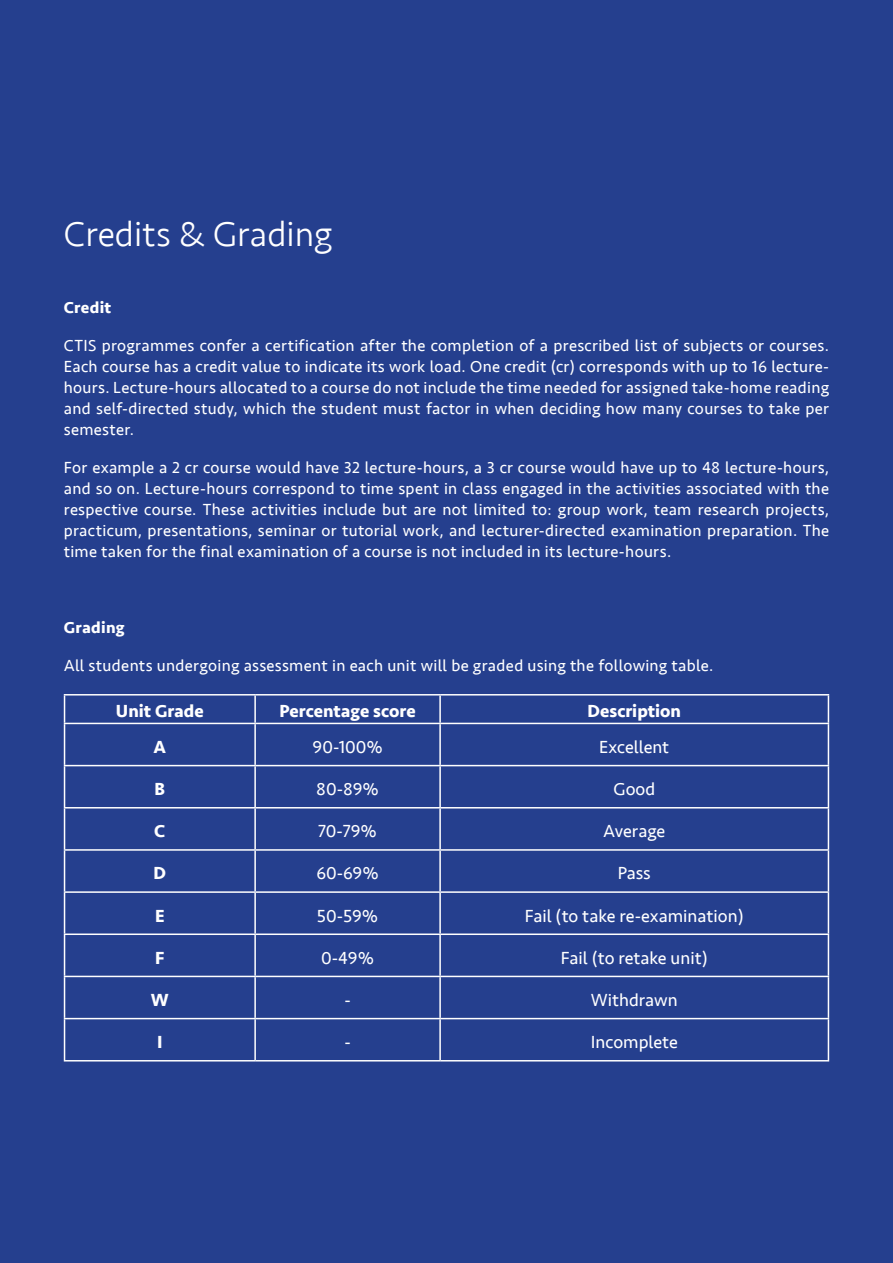
<style>
.page{position:relative;width:893px;height:1263px;background:#253f8e}
.page>*{position:absolute;margin:0;border:0;box-sizing:border-box;transform-origin:0 0}
.t1{font:300 36px "Seravek";color:#fff}
.t2{font:18px "Seravek";color:#fff}
.t3{font:700 18px "Seravek";color:#fff}
.t4{font:16.5px/21px "Seravek";letter-spacing:.015em;color:#fff;text-align:justify}
.t5{font:700 16.5px "Seravek";letter-spacing:.015em;color:#fff}
</style>
<div class="page">
<svg style="left:65px;top:695px;width:763px;height:365px"></svg>
<hr style="left:254px;top:724px;width:2px;height:41px;background:#fff">
<hr style="left:254px;top:766px;width:2px;height:41px;background:#fff">
<hr style="left:254px;top:808px;width:2px;height:41px;background:#fff">
<hr style="left:254px;top:851px;width:2px;height:40px;background:#fff">
<hr style="left:254px;top:893px;width:2px;height:40px;background:#fff">
<hr style="left:254px;top:935px;width:2px;height:41px;background:#fff">
<hr style="left:254px;top:977px;width:2px;height:41px;background:#fff">
<hr style="left:254px;top:1019px;width:2px;height:41px;background:#fff">
<hr style="left:64px;top:765px;width:191px;height:1px;background:#fff">
<hr style="left:255px;top:765px;width:185px;height:1px;background:#fff">
<hr style="left:64px;top:807px;width:191px;height:1px;background:#fff">
<hr style="left:255px;top:807px;width:185px;height:1px;background:#fff">
<hr style="left:64px;top:849px;width:191px;height:2px;background:#fff">
<hr style="left:255px;top:849px;width:185px;height:2px;background:#fff">
<hr style="left:64px;top:891px;width:191px;height:2px;background:#fff">
<hr style="left:255px;top:891px;width:185px;height:2px;background:#fff">
<hr style="left:64px;top:933px;width:191px;height:2px;background:#fff">
<hr style="left:255px;top:933px;width:185px;height:2px;background:#fff">
<hr style="left:64px;top:976px;width:191px;height:1px;background:#fff">
<hr style="left:255px;top:976px;width:185px;height:1px;background:#fff">
<hr style="left:64px;top:1018px;width:191px;height:1px;background:#fff">
<hr style="left:255px;top:1018px;width:185px;height:1px;background:#fff">
<hr style="left:439px;top:724px;width:2px;height:41px;background:#fff">
<hr style="left:828px;top:724px;width:1px;height:41px;background:#fff">
<hr style="left:440px;top:765px;width:389px;height:1px;background:#fff">
<hr style="left:439px;top:766px;width:2px;height:41px;background:#fff">
<hr style="left:828px;top:766px;width:1px;height:41px;background:#fff">
<hr style="left:440px;top:807px;width:389px;height:1px;background:#fff">
<hr style="left:439px;top:808px;width:2px;height:41px;background:#fff">
<hr style="left:828px;top:808px;width:1px;height:41px;background:#fff">
<hr style="left:440px;top:849px;width:389px;height:2px;background:#fff">
<hr style="left:439px;top:851px;width:2px;height:40px;background:#fff">
<hr style="left:828px;top:851px;width:1px;height:40px;background:#fff">
<hr style="left:440px;top:891px;width:389px;height:2px;background:#fff">
<hr style="left:439px;top:893px;width:2px;height:40px;background:#fff">
<hr style="left:828px;top:893px;width:1px;height:40px;background:#fff">
<hr style="left:440px;top:933px;width:389px;height:2px;background:#fff">
<hr style="left:439px;top:935px;width:2px;height:41px;background:#fff">
<hr style="left:828px;top:935px;width:1px;height:41px;background:#fff">
<hr style="left:440px;top:976px;width:389px;height:1px;background:#fff">
<hr style="left:439px;top:977px;width:2px;height:41px;background:#fff">
<hr style="left:828px;top:977px;width:1px;height:41px;background:#fff">
<hr style="left:440px;top:1018px;width:389px;height:1px;background:#fff">
<hr style="left:439px;top:1019px;width:2px;height:41px;background:#fff">
<hr style="left:828px;top:1019px;width:1px;height:41px;background:#fff">
<hr style="left:64px;top:724px;width:1px;height:41px;background:#fff">
<hr style="left:64px;top:766px;width:1px;height:41px;background:#fff">
<hr style="left:64px;top:808px;width:1px;height:41px;background:#fff">
<hr style="left:64px;top:851px;width:1px;height:40px;background:#fff">
<hr style="left:64px;top:893px;width:1px;height:40px;background:#fff">
<hr style="left:64px;top:935px;width:1px;height:41px;background:#fff">
<hr style="left:64px;top:977px;width:1px;height:41px;background:#fff">
<hr style="left:64px;top:1019px;width:1px;height:41px;background:#fff">
<hr style="left:64px;top:1060px;width:191px;height:1px;background:#fff">
<hr style="left:255px;top:1060px;width:185px;height:1px;background:#fff">
<hr style="left:440px;top:1060px;width:389px;height:1px;background:#fff">
<hr style="left:64px;top:694px;width:191px;height:1px;background:#fff">
<svg style="left:64px;top:695px;width:1px;height:28px"></svg>
<hr style="left:255px;top:694px;width:185px;height:1px;background:#fff">
<hr style="left:254px;top:695px;width:2px;height:28px;background:#fff">
<hr style="left:440px;top:694px;width:389px;height:1px;background:#fff">
<hr style="left:439px;top:695px;width:2px;height:28px;background:#fff">
<svg style="left:828px;top:695px;width:1px;height:28px"></svg>
<hr style="left:64px;top:723px;width:191px;height:1px;background:#fff">
<hr style="left:255px;top:723px;width:185px;height:1px;background:#fff">
<hr style="left:440px;top:723px;width:389px;height:1px;background:#fff">
<p class="t1" style="left:64px;top:213px;width:270px">Credits &amp; Grading</p>
<p class="t5" style="left:64px;top:294px;width:49px">Credit</p>
<p class="t4" style="left:64px;top:335px;width:767px">CTIS programmes confer a certification after the completion of a prescribed list of subjects or courses.<br>Each course has a credit value to indicate its work load. One credit (cr) corresponds with up to 16 lecture&shy;hours. Lecture-hours allocated to a course do not include the time needed for assigned take-home reading and self-directed study, which the student must factor in when deciding how many courses to take per semester.</p>
<p class="t4" style="left:64px;top:457px;width:767px">For example a 2 cr course would have 32 lecture-hours, a 3 cr course would have up to 48 lecture-hours, and so on. Lecture-hours correspond to time spent in class engaged in the activities associated with the respective course. These activities include but are not limited to: group work, team research projects, practicum, presentations, seminar or tutorial work, and lecturer-directed examination preparation. The time taken for the final examination of a course is not included in its lecture-hours.</p>
<p class="t5" style="left:64px;top:614px;width:62px">Grading</p>
<p class="t4" style="left:64px;top:655px;width:651px">All students undergoing assessment in each unit will be graded using the following table.</p>
<p class="t3" style="left:116px;top:697px;width:89px">Unit Grade</p>
<p class="t3" style="left:280px;top:697px;width:138px">Percentage score</p>
<p class="t3" style="left:588px;top:697px;width:95px">Description</p>
<p class="t3" style="left:154px;top:732px;width:14px">A</p>
<p class="t2" style="left:312px;top:733px;width:72px">90-100%</p>
<p class="t2" style="left:599px;top:733px;width:71px">Excellent</p>
<p class="t3" style="left:155px;top:775px;width:12px">B</p>
<p class="t2" style="left:316px;top:775px;width:64px">80-89%</p>
<p class="t2" style="left:613px;top:775px;width:43px">Good</p>
<p class="t3" style="left:154px;top:817px;width:13px">C</p>
<p class="t2" style="left:318px;top:817px;width:60px">70-79%</p>
<p class="t2" style="left:603px;top:817px;width:63px">Average</p>
<p class="t3" style="left:154px;top:859px;width:14px">D</p>
<p class="t2" style="left:316px;top:859px;width:64px">60-69%</p>
<p class="t2" style="left:618px;top:859px;width:35px">Pass</p>
<p class="t3" style="left:155px;top:901px;width:11px">E</p>
<p class="t2" style="left:317px;top:901px;width:63px">50-59%</p>
<p class="t2" style="left:525px;top:901px;width:221px">Fail (to take re-examination)</p>
<p class="t3" style="left:155px;top:943px;width:11px">F</p>
<p class="t2" style="left:321px;top:944px;width:54px">0-49%</p>
<p class="t2" style="left:561px;top:944px;width:148px">Fail (to retake unit)</p>
<p class="t3" style="left:151px;top:985px;width:19px">W</p>
<p class="t2" style="left:344px;top:986px;width:8px">-</p>
<p class="t2" style="left:591px;top:986px;width:89px">Withdrawn</p>
<p class="t3" style="left:157px;top:1027px;width:7px">I</p>
<p class="t2" style="left:344px;top:1028px;width:8px">-</p>
<p class="t2" style="left:591px;top:1028px;width:89px">Incomplete</p>
</div>
